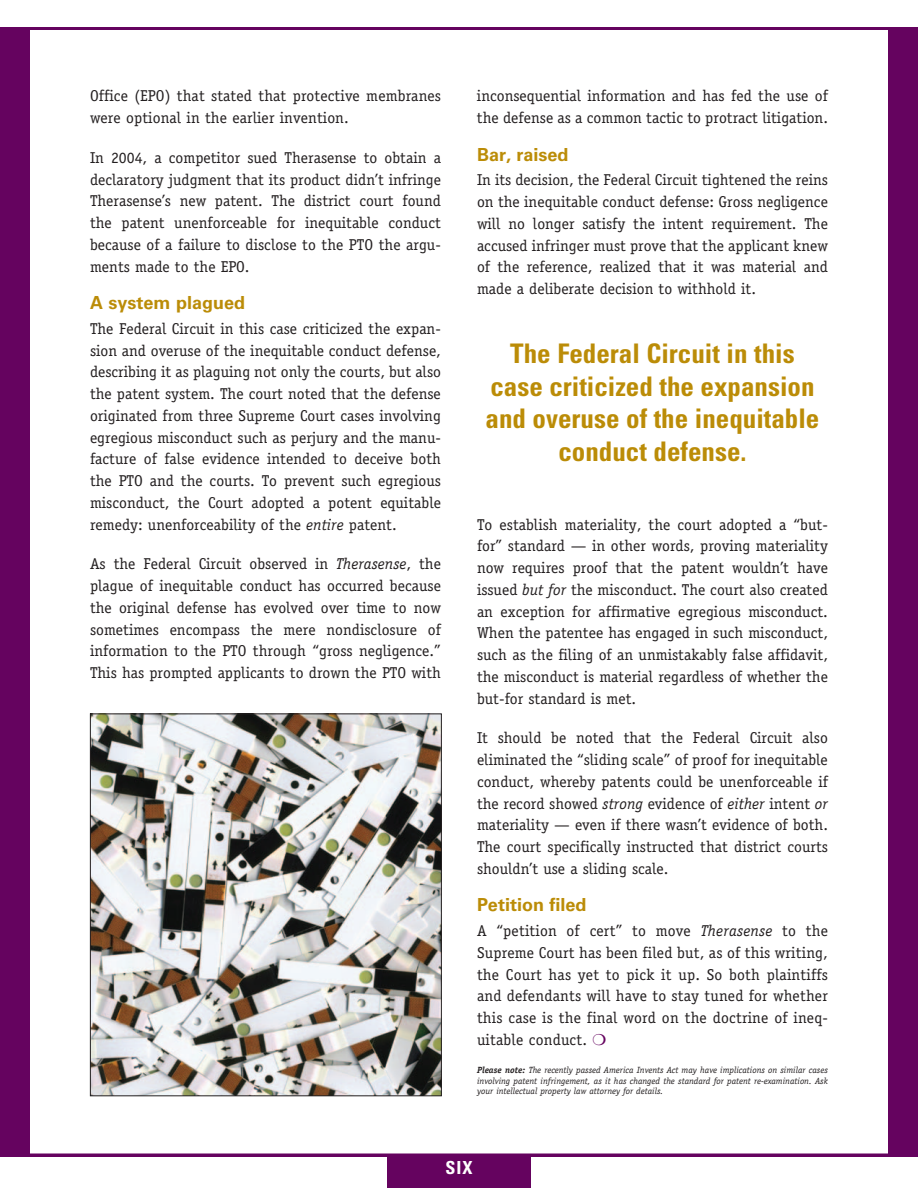
<style>
.page{position:relative;width:918px;height:1188px;background:#fff}
.page>*{position:absolute;margin:0;border:0;box-sizing:border-box;transform-origin:0 0}
.t1{font:700 condensed 27px/32.4px "Univers LT Std";color:#bb8c07;text-align:center}
.t2{font:700 18px "Univers LT Std";color:#bb8c07}
.t3{font:700 condensed 18px "Univers LT Std";color:#fff}
.t4{font:15.75px/21.8px "Officina Serif Std";color:#231f20;text-align:justify}
.t5{font:italic 9px/10.5px "Officina Serif Std";color:#231f20;text-align:justify}
.s1{font-style:italic}
.s2{font-weight:700}
</style>
<div class="page">
<div style="left:0;top:27px;width:918px;height:1129px;background:#65035f"></div>
<div style="left:27px;top:27px;width:864px;height:1129px;background:#fff;border:3px solid #65035f"></div>
<div style="left:387px;top:1156px;width:144px;height:32px;background:#65035f"></div>
<img style="left:92px;top:716px;width:348px;height:378px">
<div style="left:90px;top:714px;width:352px;height:382px;border:1px solid #231f20"></div>
<p class="t4" style="left:90px;top:85px;width:353px">Office (EPO) that stated that protective membranes were optional in the earlier invention.</p>
<p class="t4" style="left:90px;top:147px;width:352px">In 2004, a competitor sued Therasense to obtain a declaratory judgment that its product didn’t infringe Therasense’s new patent. The district court found the patent unenforceable for inequitable conduct because of a failure to disclose to the PTO the argu&shy;ments made to the EPO.</p>
<p class="t2" style="left:90px;top:292px;width:157px">A system plagued</p>
<p class="t4" style="left:90px;top:318px;width:353px">The Federal Circuit in this case criticized the expan&shy;sion and overuse of the inequitable conduct defense, describing it as plaguing not only the courts, but also the patent system. The court noted that the defense originated from three Supreme Court cases involving egregious misconduct such as perjury and the manu&shy;facture of false evidence intended to deceive both the PTO and the courts. To prevent such egregious misconduct, the Court adopted a potent equitable remedy: unenforceability of the <span class="s1">entire</span> patent.</p>
<p class="t4" style="left:90px;top:553px;width:353px">As the Federal Circuit observed in <span class="s1">Therasense</span>, the plague of inequitable conduct has occurred because the original defense has evolved over time to now sometimes encompass the mere nondisclosure of information to the PTO through “gross negligence.” This has prompted applicants to drown the PTO with</p>
<p class="t4" style="left:477px;top:85px;width:353px">inconsequential information and has fed the use of the defense as a common tactic to protract litigation.</p>
<p class="t2" style="left:477px;top:144px;width:93px">Bar, raised</p>
<p class="t4" style="left:477px;top:169px;width:352px">In its decision, the Federal Circuit tightened the reins on the inequitable conduct defense: Gross negligence will no longer satisfy the intent requirement. The accused infringer must prove that the applicant knew of the reference, realized that it was material and made a deliberate decision to withhold it.</p>
<h1 class="t1" style="left:486px;top:338px;width:335px">The Federal Circuit in this case criticized the expansion and overuse of the inequitable conduct defense.</h1>
<p class="t4" style="left:477px;top:513px;width:353px">To establish materiality, the court adopted a “but&shy;for” standard — in other words, proving materiality now requires proof that the patent wouldn’t have issued <span class="s1">but for</span> the misconduct. The court also created an exception for affirmative egregious misconduct.<br>When the patentee has engaged in such misconduct, such as the filing of an unmistakably false affidavit, the misconduct is material regardless of whether the but-for standard is met.</p>
<p class="t4" style="left:477px;top:727px;width:353px">It should be noted that the Federal Circuit also eliminated the “sliding scale” of proof for inequitable conduct, whereby patents could be unenforceable if the record showed <span class="s1">strong</span> evidence of <span class="s1">either</span> intent <span class="s1">or </span>materiality — even if there wasn’t evidence of both.<br>The court specifically instructed that district courts shouldn’t use a sliding scale.</p>
<p class="t2" style="left:477px;top:894px;width:111px">Petition filed</p>
<p class="t4" style="left:477px;top:920px;width:353px">A “petition of cert” to move <span class="s1">Therasense</span> to the Supreme Court has been filed but, as of this writing, the Court has yet to pick it up. So both plaintiffs and defendants will have to stay tuned for whether this case is the final word on the doctrine of ineq&shy;uitable conduct.</p>
<p class="t5" style="left:477px;top:1065px;width:352px"><span class="s2">Please note:</span> The recently passed America Invents Act may have implications on similar cases involving patent infringement, as it has changed the standard for patent re-examination. Ask your intellectual property law attorney for details.</p>
<p class="t3" style="left:446px;top:1157px;width:28px">SIX</p>
</div>
